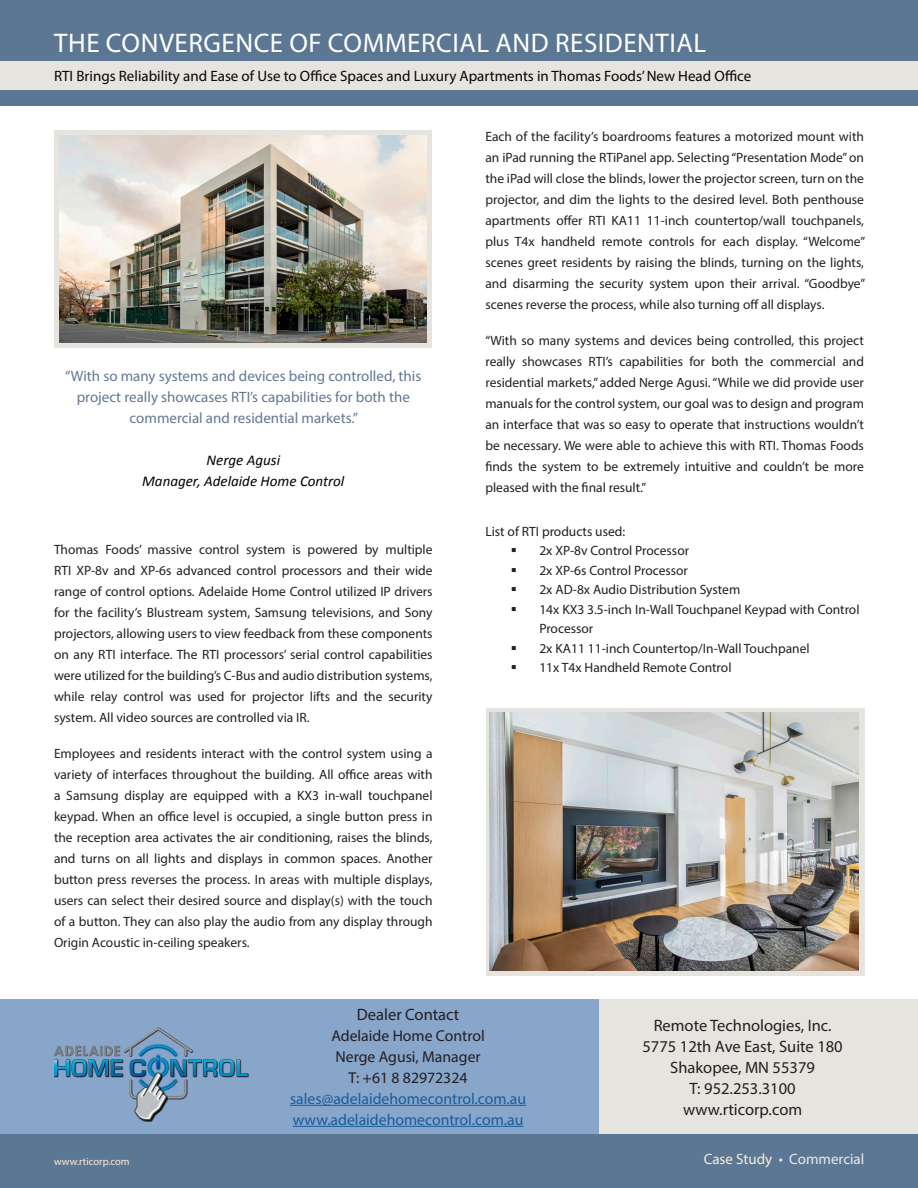
<style>
.page{position:relative;width:918px;height:1188px;background:#fff}
.page>*{position:absolute;margin:0;border:0;box-sizing:border-box;transform-origin:0 0}
.t1{font:27px "Myriad Pro";letter-spacing:.02em;color:#fff}
.t2{font:16.5px/21px "Myriad Pro";color:#231f20;text-align:center}
.t3{font:15.75px "Myriad Pro";color:#175d9e}
.t4{font:15.75px "Myriad Pro";color:#231f20}
.t5{font:15px/21px "Myriad Pro";color:#627794;text-align:center}
.t6{font:15px "Myriad Pro";color:#080506}
.t7{font:italic 15px "Calibri";color:#000}
.t8{font:15px "Myriad Pro";color:#e9eaeb}
.t9{font:13.5px/21px "Myriad Pro";color:#231f20;text-align:justify}
.t10{font:10.5px "Myriad Pro";color:#fbedd6}
.s1{color:#fbedd6}
</style>
<div class="page">
<div style="left:450px;top:999px;width:468px;height:135px;background:#e6e4de"></div>
<div style="left:0;top:999px;width:598px;height:135px;background:#88a5ca"></div>
<div style="left:0;top:1134px;width:918px;height:54px;background:#5c7794"></div>
<div style="left:54px;top:131px;width:378px;height:217px;background:#e6e4de"></div>
<div style="left:0;top:0;width:918px;height:106px;background:#5c7794"></div>
<div style="left:0;top:61px;width:918px;height:29px;background:#e6e4de"></div>
<hr style="left:290px;top:1105px;width:236px;height:1px;background:#175d9e">
<hr style="left:293px;top:1126px;width:230px;height:1px;background:#175d9e">
<svg style="left:487px;top:708px;width:378px;height:267px;background:#dbd9d3"></svg>
<img style="left:59px;top:135px;width:368px;height:208px">
<img style="left:490px;top:713px;width:369px;height:257px">
<img style="left:54px;top:1027px;width:195px;height:95px">
<p class="t1" style="left:54px;top:27px;width:653px">THE CONVERGENCE OF COMMERCIAL AND RESIDENTIAL</p>
<p class="t6" style="left:54px;top:67px;width:699px">RTI Brings Reliability and Ease of Use to Office Spaces and Luxury Apartments in Thomas Foods’ New Head Office</p>
<p class="t5" style="left:65px;top:365px;width:358px">“With so many systems and devices being controlled, this project really showcases RTI’s capabilities for both the commercial and residential markets.”</p>
<p class="t7" style="left:206px;top:451px;width:75px">Nerge Agusi</p>
<p class="t7" style="left:142px;top:472px;width:204px">Manager, Adelaide Home Control</p>
<p class="t9" style="left:54px;top:539px;width:380px">Thomas Foods’ massive control system is powered by multiple RTI XP-8v and XP-6s advanced control processors and their wide range of control options. Adelaide Home Control utilized IP drivers for the facility’s Blustream system, Samsung televisions, and Sony projectors, allowing users to view feedback from these components on any RTI interface. The RTI processors’ serial control capabilities were utilized for the building’s C-Bus and audio distribution systems, while relay control was used for projector lifts and the security system. All video sources are controlled via IR.</p>
<p class="t9" style="left:54px;top:743px;width:380px">Employees and residents interact with the control system using a variety of interfaces throughout the building. All office areas with a Samsung display are equipped with a KX3 in-wall touchpanel keypad. When an office level is occupied, a single button press in the reception area activates the air conditioning, raises the blinds, and turns on all lights and displays in common spaces. Another button press reverses the process. In areas with multiple displays, users can select their desired source and display(s) with the touch of a button. They can also play the audio from any display through Origin Acoustic in-ceiling speakers.</p>
<p class="t9" style="left:485px;top:126px;width:381px">Each of the facility’s boardrooms features a motorized mount with an iPad running the RTiPanel app. Selecting “Presentation Mode” on the iPad will close the blinds, lower the projector screen, turn on the projector, and dim the lights to the desired level. Both penthouse apartments offer RTI KA11 11-inch countertop/wall touchpanels, plus T4x handheld remote controls for each display. “Welcome” scenes greet residents by raising the blinds, turning on the lights, and disarming the security system upon their arrival. “Goodbye” scenes reverse the process, while also turning off all displays.</p>
<p class="t9" style="left:485px;top:329px;width:380px">“With so many systems and devices being controlled, this project really showcases RTI’s capabilities for both the commercial and residential markets,” added Nerge Agusi. “While we did provide user manuals for the control system, our goal was to design and program an interface that was so easy to operate that instructions wouldn’t be necessary. We were able to achieve this with RTI. Thomas Foods finds the system to be extremely intuitive and couldn’t be more pleased with the final result.”</p>
<p class="t9" style="left:485px;top:521px;width:141px">List of RTI products used:</p>
<p class="t9" style="left:539px;top:540px;width:151px">2x XP-8v Control Processor</p>
<p class="t9" style="left:539px;top:560px;width:150px">2x XP-6s Control Processor</p>
<p class="t9" style="left:539px;top:579px;width:202px">2x AD-8x Audio Distribution System</p>
<p class="t9" style="left:539px;top:600px;width:322px;line-height:19.5px">14x KX3 3.5-inch In-Wall Touchpanel Keypad with Control<br>Processor</p>
<p class="t9" style="left:539px;top:638px;width:272px">2x KA11 11-inch Countertop/In-Wall Touchpanel</p>
<p class="t9" style="left:539px;top:657px;width:194px">11x T4x Handheld Remote Control</p>
<p class="t2" style="left:357px;top:1003px;width:104px">Dealer Contact</p>
<p class="t4" style="left:331px;top:1026px;width:155px">Adelaide Home Control</p>
<p class="t4" style="left:335px;top:1047px;width:147px">Nerge Agusi, Manager</p>
<p class="t4" style="left:349px;top:1068px;width:120px">T: +61 8 82972324</p>
<p class="t3" style="left:290px;top:1089px;width:238px">sales@adelaidehomecontrol.com.au</p>
<p class="t3" style="left:293px;top:1110px;width:232px">www.adelaidehomecontrol.com.au</p>
<p class="t2" style="left:654px;top:1014px;width:179px">Remote Technologies, Inc.</p>
<p class="t2" style="left:643px;top:1035px;width:202px">5775 12th Ave East, Suite 180</p>
<p class="t2" style="left:670px;top:1056px;width:146px">Shakopee, MN 55379</p>
<p class="t2" style="left:683px;top:1077px;width:121px">T: 952.253.3100 www.rticorp.com</p>
<p class="t10" style="left:54px;top:1155px;width:77px">www.rticorp.com</p>
<p class="t8" style="left:704px;top:1150px;width:162px"><span class="s1">Case Study</span> • Commercial</p>
</div>
